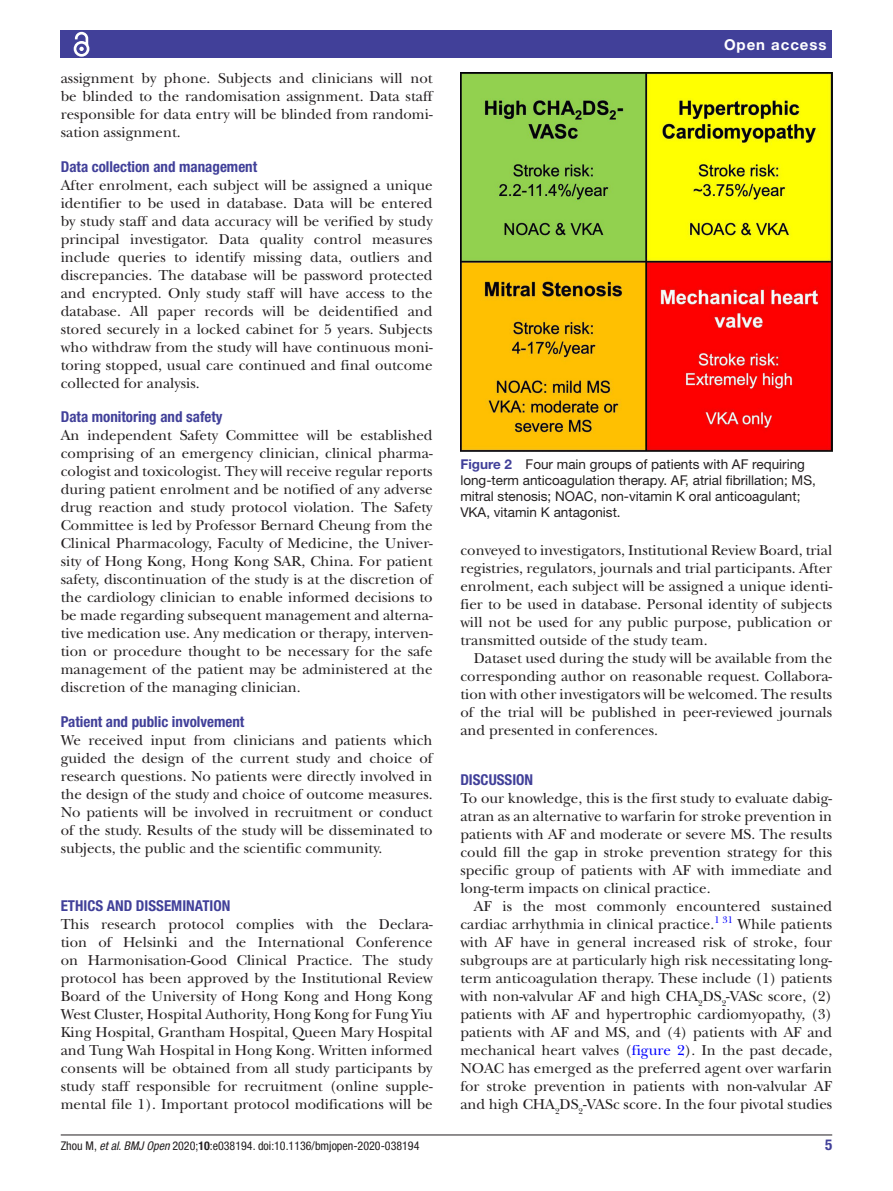
<style>
.page{position:relative;width:893px;height:1191px;background:#fff}
.page>*{position:absolute;margin:0;border:0;box-sizing:border-box;transform-origin:0 0}
.t1{font:15px/18px "New Baskerville";color:#231f20;text-align:justify}
.t2{font:700 condensed 15px "Helvetica Neue LT Std";color:#414099}
.t3{font:700 15px "Helvetica Neue LT Std";letter-spacing:.065em;color:#fff}
.t4{font:13.5px/16.2px "Helvetica Neue LT Std";color:#231f20}
.t5{font:condensed 12px "Helvetica Neue LT Std";color:#231f20}
.s1{font-weight:700;color:#414099}
.s2{color:#00f}
.s3{font-style:italic}
.s4{font-weight:700}
</style>
<div class="page">
<hr style="left:61px;top:1134px;width:771px;height:1px;background:#231f20">
<div style="left:61px;top:31px;width:771px;height:27px;background:#414099"></div>
<svg style="left:73px;top:31px;width:17px;height:26px"></svg>
<img style="left:460px;top:73px;width:372px;height:378px">
<p class="t1" style="left:61px;top:69px;width:373px">assignment by phone. Subjects and clinicians will not be blinded to the randomisation assignment. Data staff responsible for data entry will be blinded from randomi&shy;sation assignment.</p>
<p class="t2" style="left:61px;top:157px;width:198px">Data collection and management</p>
<p class="t1" style="left:61px;top:176px;width:373px">After enrolment, each subject will be assigned a unique identifier to be used in database. Data will be entered by study staff and data accuracy will be verified by study principal investigator. Data quality control measures include queries to identify missing data, outliers and discrepancies. The database will be password protected and encrypted. Only study staff will have access to the database. All paper records will be deidentified and stored securely in a locked cabinet for 5 years. Subjects who withdraw from the study will have continuous moni&shy;toring stopped, usual care continued and final outcome collected for analysis.</p>
<p class="t2" style="left:61px;top:408px;width:163px">Data monitoring and safety</p>
<p class="t1" style="left:61px;top:426px;width:373px">An independent Safety Committee will be established comprising of an emergency clinician, clinical pharma&shy;cologist and toxicologist. They will receive regular reports during patient enrolment and be notified of any adverse drug reaction and study protocol violation. The Safety Committee is led by Professor Bernard Cheung from the Clinical Pharmacology, Faculty of Medicine, the Univer&shy;sity of Hong Kong, Hong Kong SAR, China. For patient safety, discontinuation of the study is at the discretion of the cardiology clinician to enable informed decisions to be made regarding subsequent management and alterna&shy;tive medication use. Any medication or therapy, interven&shy;tion or procedure thought to be necessary for the safe management of the patient may be administered at the discretion of the managing clinician.</p>
<p class="t2" style="left:61px;top:712px;width:185px">Patient and public involvement</p>
<p class="t1" style="left:61px;top:731px;width:373px">We received input from clinicians and patients which guided the design of the current study and choice of research questions. No patients were directly involved in the design of the study and choice of outcome measures.<br>No patients will be involved in recruitment or conduct of the study. Results of the study will be disseminated to subjects, the public and the scientific community.</p>
<p class="t2" style="left:61px;top:897px;width:171px">ETHICS AND DISSEMINATION</p>
<p class="t1" style="left:61px;top:915px;width:373px">This research protocol complies with the Declara&shy;tion of Helsinki and the International Conference on Harmonisation-Good Clinical Practice. The study protocol has been approved by the Institutional Review Board of the University of Hong Kong and Hong Kong West Cluster, Hospital Authority, Hong Kong for Fung Yiu King Hospital, Grantham Hospital, Queen Mary Hospital and Tung Wah Hospital in Hong Kong. Written informed consents will be obtained from all study participants by study staff responsible for recruitment (online supple&shy;mental file 1). Important protocol modifications will be</p>
<p class="t3" style="left:724px;top:35px;width:104px">Open access</p>
<p class="t4" style="left:460px;top:456px;width:357px"><span class="s1">Figure 2</span> Four main groups of patients with AF requiring long-term anticoagulation therapy. AF, atrial fibrillation; MS, mitral stenosis; NOAC, non-vitamin K oral anticoagulant; VKA, vitamin K antagonist.</p>
<p class="t1" style="left:460px;top:541px;width:373px">conveyed to investigators, Institutional Review Board, trial registries, regulators, journals and trial participants. After enrolment, each subject will be assigned a unique identi&shy;fier to be used in database. Personal identity of subjects will not be used for any public purpose, publication or transmitted outside of the study team.</p>
<p class="t1" style="left:460px;top:649px;width:373px;text-indent:14px">Dataset used during the study will be available from the corresponding author on reasonable request. Collabora&shy;tion with other investigators will be welcomed. The results of the trial will be published in peer-reviewed journals and presented in conferences.</p>
<p class="t2" style="left:460px;top:771px;width:74px">DISCUSSION</p>
<p class="t1" style="left:460px;top:789px;width:373px">To our knowledge, this is the first study to evaluate dabig&shy;atran as an alternative to warfarin for stroke prevention in patients with AF and moderate or severe MS. The results could fill the gap in stroke prevention strategy for this specific group of patients with AF with immediate and long-term impacts on clinical practice.</p>
<p class="t1" style="left:460px;top:897px;width:373px;text-indent:14px">AF is the most commonly encountered sustained cardiac arrhythmia in clinical practice.<sup>1</sup> <sup>31</sup> While patients with AF have in general increased risk of stroke, four subgroups are at particularly high risk necessitating long&shy;term anticoagulation therapy. These include (1) patients with non-valvular AF and high CHA<sub>2</sub>DS<sub>2</sub>-VASc score, (2) patients with AF and hypertrophic cardiomyopathy, (3) patients with AF and MS, and (4) patients with AF and mechanical heart valves (<span class="s2">figure 2</span>). In the past decade, NOAC has emerged as the preferred agent over warfarin for stroke prevention in patients with non-valvular AF and high CHA<sub>2</sub>DS<sub>2</sub>-VASc score. In the four pivotal studies</p>
<p class="t5" style="left:61px;top:1138px;width:360px">Zhou M, <span class="s3">et al</span>. <span class="s3">BMJ Open</span> 2020;<span class="s4">10</span>:e038194. doi:10.1136/bmjopen-2020-038194</p>
<p class="t2" style="left:825px;top:1135px;width:9px">5</p>
</div>
